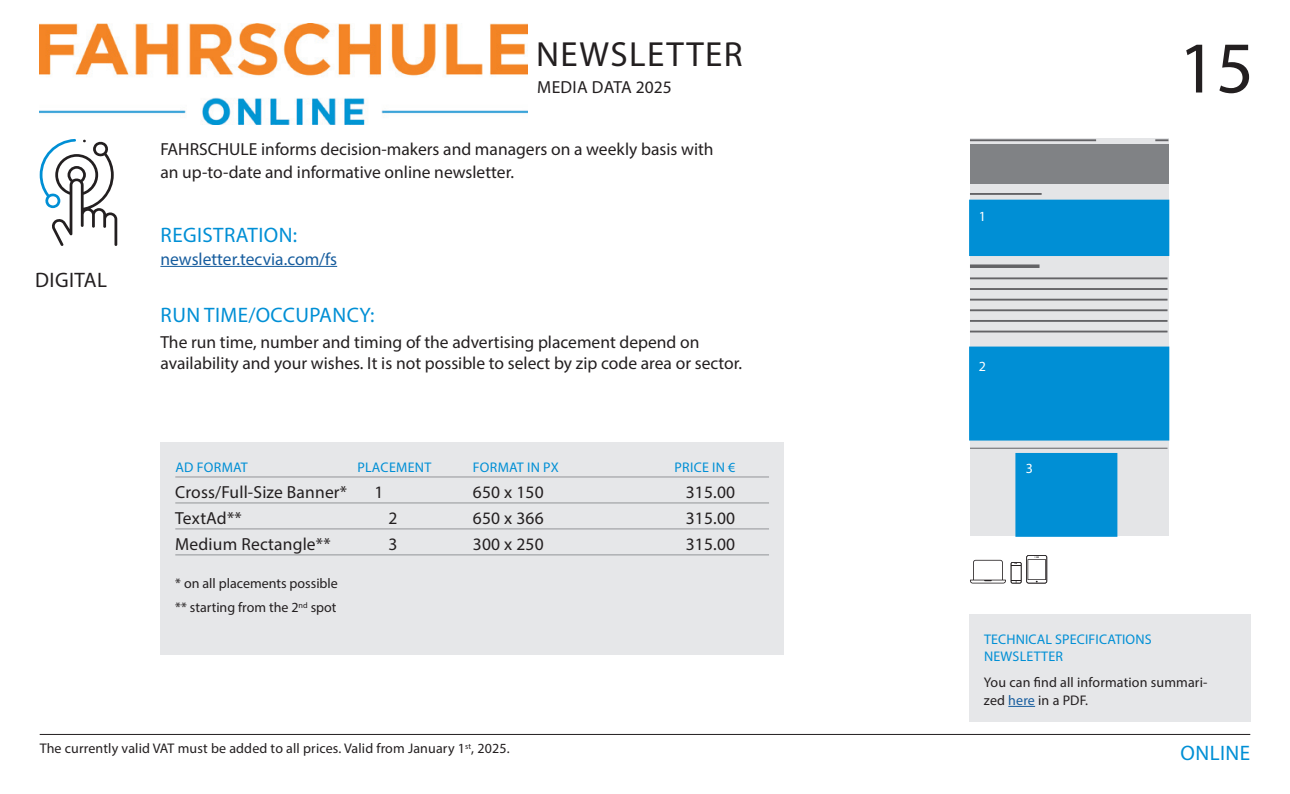
<style>
.page{position:relative;width:1290px;height:794px;background:#fff}
.page>*{position:absolute;margin:0;border:0;box-sizing:border-box;transform-origin:0 0}
.t1{font:73.5px "Myriad Pro";color:#231f20}
.t2{font:35px "Myriad Pro";letter-spacing:.04em;color:#231f20}
.t3{font:21px "Myriad Pro";letter-spacing:.02em;color:#008fd5}
.t4{font:21px "Myriad Pro";letter-spacing:.02em;color:#231f20}
.t5{font:17.5px/22.8px "Myriad Pro";color:#231f20}
.t6{font:17.5px "Myriad Pro";color:#175d9e}
.t7{font:14px/24.5px "Myriad Pro";letter-spacing:.01em;color:#231f20}
.t8{font:14px/17.5px "Myriad Pro";letter-spacing:.01em;color:#008fd5}
.t9{font:14px "Myriad Pro";color:#fff}
.s1{color:#175d9e}
</style>
<div class="page">
<hr style="left:40px;top:734px;width:1210px;height:1px;background:#231f20">
<svg style="left:40px;top:139px;width:77px;height:107px"></svg>
<hr style="left:160px;top:266px;width:177px;height:1px;background:#175d9e">
<div style="left:970px;top:139px;width:198px;height:397px;background:#e4e5e7"></div>
<hr style="left:970px;top:139px;width:126px;height:2px;background:#636366">
<svg style="left:1155px;top:139px;width:13px;height:2px"></svg>
<div style="left:970px;top:144px;width:198px;height:39px;background:#808285"></div>
<div style="left:969px;top:200px;width:200px;height:56px;background:#008fd5"></div>
<div style="left:969px;top:346px;width:200px;height:94px;background:#008fd5;border:2px solid #008fd5"></div>
<hr style="left:970px;top:193px;width:71px;height:2px;background:#636366">
<hr style="left:970px;top:277px;width:197px;height:2px;background:#636366">
<hr style="left:970px;top:288px;width:197px;height:2px;background:#636366">
<hr style="left:970px;top:299px;width:197px;height:1px;background:#636366">
<hr style="left:970px;top:309px;width:197px;height:2px;background:#636366">
<hr style="left:970px;top:320px;width:197px;height:2px;background:#636366">
<hr style="left:970px;top:330px;width:197px;height:2px;background:#636366">
<svg style="left:970px;top:264px;width:69px;height:4px"></svg>
<hr style="left:970px;top:448px;width:197px;height:1px;background:#636366">
<div style="left:1015px;top:453px;width:102px;height:84px;background:#008fd5;border:2px solid #008fd5"></div>
<svg style="left:970px;top:555px;width:77px;height:28px"></svg>
<div style="left:160px;top:443px;width:624px;height:212px;background:#e6e7e9"></div>
<hr style="left:175px;top:476px;width:594px;height:1px;background:#939598">
<hr style="left:175px;top:502px;width:594px;height:1px;background:#939598">
<hr style="left:175px;top:528px;width:594px;height:1px;background:#939598">
<hr style="left:175px;top:554px;width:594px;height:1px;background:#939598">
<div style="left:969px;top:615px;width:281px;height:107px;background:#e6e7e9"></div>
<svg style="left:1008px;top:706px;width:27px;height:1px"></svg>
<img style="left:40px;top:23px;width:488px;height:101px">
<p class="t4" style="left:35px;top:266px;width:73px">DIGITAL</p>
<p class="t2" style="left:536px;top:33px;width:208px">NEWSLETTER</p>
<p class="t5" style="left:537px;top:75px;width:136px">MEDIA DATA 2025</p>
<p class="t5" style="left:160px;top:137px;width:555px">FAHRSCHULE informs decision-makers and managers on a weekly basis with an up-to-date and informative online newsletter.</p>
<p class="t3" style="left:161px;top:222px;width:138px">REGISTRATION:</p>
<p class="t6" style="left:160px;top:248px;width:178px">newsletter.tecvia.com/fs</p>
<p class="t3" style="left:161px;top:302px;width:215px">RUN TIME/OCCUPANCY:</p>
<p class="t5" style="left:160px;top:331px;width:583px;line-height:21px">The run time, number and timing of the advertising placement depend on availability and your wishes. It is not possible to select by zip code area or sector.</p>
<p class="t9" style="left:979px;top:208px;width:9px">1</p>
<p class="t9" style="left:979px;top:357px;width:9px">2</p>
<p class="t8" style="left:175px;top:458px;width:74px">AD FORMAT</p>
<p class="t8" style="left:357px;top:458px;width:75px">PLACEMENT</p>
<p class="t8" style="left:473px;top:458px;width:87px">FORMAT IN PX</p>
<p class="t8" style="left:674px;top:458px;width:62px">PRICE IN €</p>
<p class="t9" style="left:1026px;top:459px;width:9px">3</p>
<p class="t5" style="left:175px;top:480px;width:173px">Cross/Full-Size Banner*</p>
<p class="t5" style="left:374px;top:480px;width:10px">1</p>
<p class="t5" style="left:473px;top:480px;width:72px">650 x 150</p>
<p class="t5" style="left:686px;top:480px;width:51px">315.00</p>
<p class="t5" style="left:175px;top:506px;width:68px">TextAd**</p>
<p class="t5" style="left:388px;top:506px;width:10px">2</p>
<p class="t5" style="left:473px;top:506px;width:72px">650 x 366</p>
<p class="t5" style="left:686px;top:506px;width:51px">315.00</p>
<p class="t5" style="left:175px;top:532px;width:157px">Medium Rectangle**</p>
<p class="t5" style="left:388px;top:532px;width:10px">3</p>
<p class="t5" style="left:473px;top:532px;width:72px">300 x 250</p>
<p class="t5" style="left:686px;top:532px;width:51px">315.00</p>
<p class="t7" style="left:175px;top:571px;width:164px">* on all placements possible ** starting from the 2<sup>nd</sup> spot</p>
<h1 class="t1" style="left:1178px;top:23px;width:77px">15</h1>
<p class="t8" style="left:984px;top:630px;width:169px">TECHNICAL SPECIFICATIONS<br>NEWSLETTER</p>
<p class="t7" style="left:984px;top:674px;width:225px;line-height:17.5px">You can find all information summari&shy;zed <span class="s1">here</span> in a PDF.</p>
<p class="t7" style="left:40px;top:736px;width:471px">The currently valid VAT must be added to all prices. Valid from January 1<sup>st</sup>, 2025.</p>
<p class="t3" style="left:1180px;top:740px;width:71px">ONLINE</p>
</div>
